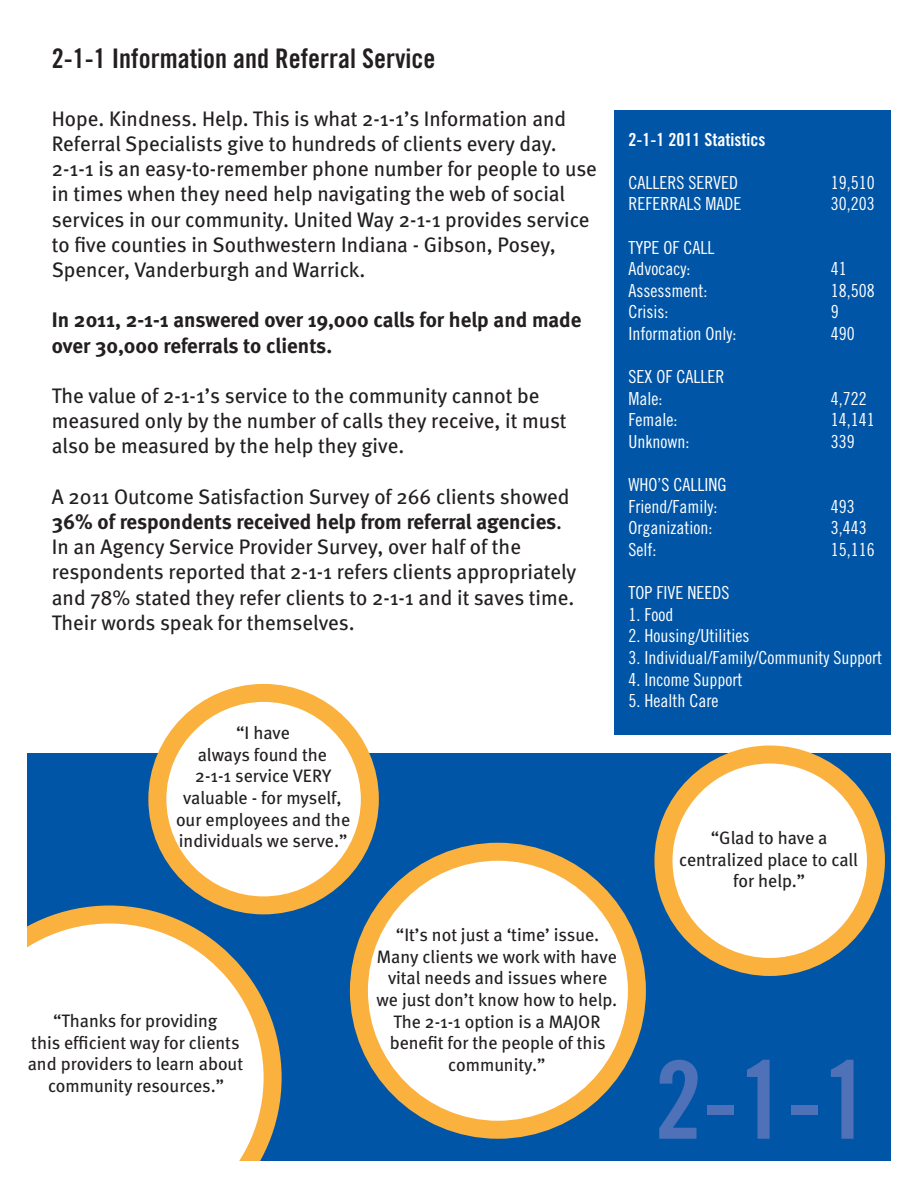
<style>
.page{position:relative;width:918px;height:1188px;background:#fff}
.page>*{position:absolute;margin:0;border:0;box-sizing:border-box;transform-origin:0 0}
.t1{font:108px "Trade Gothic Bold Cond Twenty";color:#4e71b7}
.t2{font:27px "Trade Gothic Bold Cond Twenty";color:#231f20}
.t3{font:21px/25.2px "Meta";color:#231f20}
.t4{font:700 21px/25.2px "Meta";color:#231f20}
.t5{font:18px/21.6px "Meta";color:#231f20;text-align:center}
.t6{font:18px/21.6px "Trade Gothic Cond Eighteen";color:#fff}
.t7{font:18px "Trade Gothic Bold Cond Twenty";color:#fff}
.s1{font-weight:700}
</style>
<div class="page">
<div style="left:27px;top:754px;width:864px;height:407px;background:#0155a7"></div>
<div style="left:359px;top:852px;width:278px;height:278px;background:#fff;border-radius:50%"></div>
<div style="left:350px;top:843px;width:296px;height:296px;border:18px solid #fbb13d;border-radius:50%"></div>
<div style="left:663px;top:754px;width:213px;height:213px;background:#fff;border-radius:50%"></div>
<div style="left:654px;top:745px;width:231px;height:231px;border:18px solid #fbb13d;border-radius:50%"></div>
<div style="left:157px;top:693px;width:213px;height:212px;background:#fff;border-radius:50%"></div>
<div style="left:148px;top:684px;width:231px;height:230px;border:18px solid #fbb13d;border-radius:50%"></div>
<svg style="left:27px;top:906px;width:255px;height:255px;background:#e2e2dc"></svg>
<div style="left:615px;top:110px;width:276px;height:624px;background:#0155a7"></div>
<p class="t2" style="left:52px;top:42px;width:385px">2-1-1 Information and Referral Service</p>
<p class="t3" style="left:52px;top:106px;width:547px">Hope. Kindness. Help. This is what 2-1-1’s Information and Referral Specialists give to hundreds of clients every day.<br>2-1-1 is an easy-to-remember phone number for people to use in times when they need help navigating the web of social services in our community. United Way 2-1-1 provides service to five counties in Southwestern Indiana - Gibson, Posey, Spencer, Vanderburgh and Warrick.</p>
<p class="t4" style="left:52px;top:307px;width:531px">In 2011, 2-1-1 answered over 19,000 calls for help and made over 30,000 referrals to clients.</p>
<p class="t3" style="left:52px;top:383px;width:516px">The value of 2-1-1’s service to the community cannot be measured only by the number of calls they receive, it must also be measured by the help they give.</p>
<p class="t3" style="left:52px;top:484px;width:526px">A 2011 Outcome Satisfaction Survey of 266 clients showed <span class="s1">36% of respondents received help from referral agencies</span>.<br>In an Agency Service Provider Survey, over half of the respondents reported that 2-1-1 refers clients appropriately and 78% stated they refer clients to 2-1-1 and it saves time.<br>Their words speak for themselves.</p>
<p class="t5" style="left:176px;top:722px;width:176px">“I have<br>always found the<br>2-1-1 service VERY valuable - for myself, our employees and the individuals we serve.”</p>
<p class="t7" style="left:628px;top:128px;width:138px">2-1-1 2011 Statistics</p>
<p class="t6" style="left:628px;top:171px;width:111px">CALLERS SERVED</p>
<p class="t6" style="left:831px;top:171px;width:45px">19,510</p>
<p class="t6" style="left:628px;top:193px;width:114px">REFERRALS MADE</p>
<p class="t6" style="left:831px;top:193px;width:45px">30,203</p>
<p class="t6" style="left:628px;top:236px;width:87px">TYPE OF CALL<br>Advocacy:</p>
<p class="t6" style="left:831px;top:258px;width:17px">41</p>
<p class="t6" style="left:628px;top:279px;width:81px">Assessment:</p>
<p class="t6" style="left:831px;top:279px;width:45px">18,508</p>
<p class="t6" style="left:628px;top:301px;width:41px">Crisis:</p>
<p class="t6" style="left:831px;top:301px;width:9px">9</p>
<p class="t6" style="left:628px;top:323px;width:109px">Information Only:</p>
<p class="t6" style="left:831px;top:323px;width:25px">490</p>
<p class="t6" style="left:628px;top:366px;width:97px">SEX OF CALLER<br>Male:</p>
<p class="t6" style="left:831px;top:387px;width:37px">4,722</p>
<p class="t6" style="left:628px;top:409px;width:50px">Female:</p>
<p class="t6" style="left:831px;top:409px;width:45px">14,141</p>
<p class="t6" style="left:628px;top:431px;width:62px">Unknown:</p>
<p class="t6" style="left:831px;top:431px;width:25px">339</p>
<p class="t6" style="left:628px;top:474px;width:99px">WHO’S CALLING<br>Friend/Family:</p>
<p class="t6" style="left:831px;top:495px;width:25px">493</p>
<p class="t6" style="left:628px;top:517px;width:85px">Organization:</p>
<p class="t6" style="left:831px;top:517px;width:37px">3,443</p>
<p class="t6" style="left:628px;top:539px;width:29px">Self:</p>
<p class="t6" style="left:831px;top:539px;width:45px">15,116</p>
<p class="t6" style="left:628px;top:582px;width:102px">TOP FIVE NEEDS</p>
<p class="t6" style="left:628px;top:603px;width:46px">1. Food</p>
<p class="t6" style="left:628px;top:625px;width:122px">2. Housing/Utilities</p>
<p class="t6" style="left:628px;top:647px;width:255px">3. Individual/Family/Community Support</p>
<p class="t6" style="left:628px;top:668px;width:115px">4. Income Support</p>
<p class="t6" style="left:628px;top:690px;width:91px">5. Health Care</p>
<p class="t5" style="left:679px;top:827px;width:180px">“Glad to have a centralized place to call for help.”</p>
<p class="t5" style="left:28px;top:1010px;width:217px">“Thanks for providing<br>this efficient way for clients and providers to learn about community resources.”</p>
<p class="t5" style="left:376px;top:924px;width:242px">“It’s not just a ‘time’ issue.<br>Many clients we work with have vital needs and issues where we just don’t know how to help.<br>The 2-1-1 option is a MAJOR benefit for the people of this community.”</p>
<h1 class="t1" style="left:654px;top:1035px;width:217px">2-1-1</h1>
</div>
